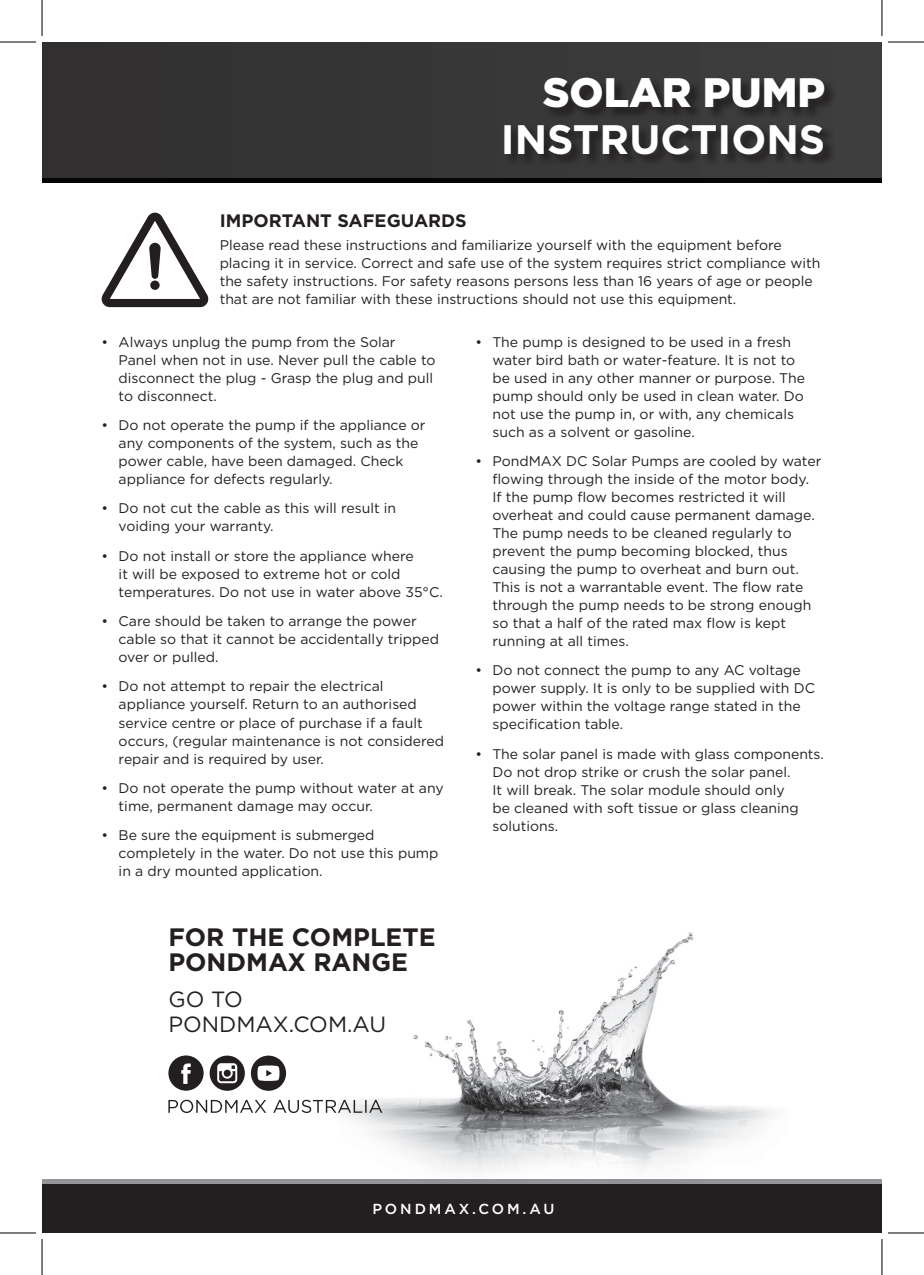
<style>
.page{position:relative;width:924px;height:1275px;background:#fff}
.page>*{position:absolute;margin:0;border:0;box-sizing:border-box;transform-origin:0 0}
.t1{font:700 41.2px "Gotham";color:#fff}
.t2{font:900 41.2px "Gotham HTF";color:#fff}
.t3{font:700 25.2px/24.8px "Gotham";color:#231f20}
.t4{font:22px/24.8px "Gotham";color:#231f20}
.Paragraph_Style9{font:700 18px "Gotham";color:#231f20}
.t5{font:500 14.6px "Gotham";letter-spacing:.2em;color:#fff}
.Paragraph_Style9-2{font:14px/18px "Gotham";color:#231f20}
</style>
<div class="page">
<div style="left:42px;top:42px;width:839px;height:136px;background:#353435"></div>
<hr style="left:42px;top:178px;width:839px;height:4px;background:#040503">
<div style="left:42px;top:1183px;width:839px;height:50px;background:#231f20"></div>
<hr style="left:42px;top:1179px;width:839px;height:4px;background:#939598">
<div style="left:504px;top:78px;width:332px;height:89px;background:#231f20;opacity:.85"></div>
<svg style="left:102px;top:213px;width:106px;height:94px"></svg>
<div style="left:150px;top:280px;width:9px;height:10px;background:#231f20;border-radius:50%"></div>
<img style="left:338px;top:932px;width:450px;height:252px">
<svg style="left:209px;top:1055px;width:36px;height:35px"></svg>
<svg style="left:251px;top:1055px;width:35px;height:35px"></svg>
<svg style="left:168px;top:1055px;width:35px;height:35px"></svg>
<svg style="left:168px;top:1099px;width:214px;height:14px"></svg>
<hr style="left:0;top:42px;width:36px;height:1px;background:#000">
<hr style="left:887px;top:42px;width:36px;height:1px;background:#000">
<hr style="left:0;top:1232px;width:36px;height:1px;background:#000">
<hr style="left:887px;top:1232px;width:36px;height:1px;background:#000">
<hr style="left:42px;top:0;width:1px;height:36px;background:#000">
<hr style="left:42px;top:1239px;width:1px;height:36px;background:#000">
<hr style="left:881px;top:0;width:1px;height:36px;background:#000">
<hr style="left:881px;top:1239px;width:1px;height:36px;background:#000">
<h1 class="t2" style="left:542px;top:69px;width:284px">SOLAR PUMP</h1>
<h1 class="t1" style="left:500px;top:112px;width:326px">INSTRUCTIONS</h1>
<p class="Paragraph_Style9" style="left:219px;top:208px;width:248px">IMPORTANT SAFEGUARDS</p>
<p class="Paragraph_Style9-2" style="left:219px;top:236px;width:602px">Please read these instructions and familiarize yourself with the equipment before placing it in service. Correct and safe use of the system requires strict compliance with the safety instructions. For safety reasons persons less than 16 years of age or people that are not familiar with these instructions should not use this equipment.</p>
<p class="Paragraph_Style9-2" style="left:119px;top:332px;width:318px;text-indent:-17px">• Always unplug the pump from the Solar Panel when not in use. Never pull the cable to disconnect the plug - Grasp the plug and pull to disconnect.</p>
<p class="Paragraph_Style9-2" style="left:119px;top:416px;width:308px;text-indent:-17px">• Do not operate the pump if the appliance or any components of the system, such as the power cable, have been damaged. Check appliance for defects regularly.</p>
<p class="Paragraph_Style9-2" style="left:119px;top:499px;width:279px;text-indent:-17px">• Do not cut the cable as this will result in voiding your warranty.</p>
<p class="Paragraph_Style9-2" style="left:119px;top:546px;width:325px;text-indent:-17px">• Do not install or store the appliance where<br>it will be exposed to extreme hot or cold temperatures. Do not use in water above 35°C.</p>
<p class="Paragraph_Style9-2" style="left:119px;top:612px;width:322px;text-indent:-17px">• Care should be taken to arrange the power cable so that it cannot be accidentally tripped over or pulled.</p>
<p class="Paragraph_Style9-2" style="left:119px;top:677px;width:327px;text-indent:-17px">• Do not attempt to repair the electrical appliance yourself. Return to an authorised service centre or place of purchase if a fault occurs, (regular maintenance is not considered repair and is required by user.</p>
<p class="Paragraph_Style9-2" style="left:119px;top:778px;width:326px;text-indent:-17px">• Do not operate the pump without water at any time, permanent damage may occur.</p>
<p class="Paragraph_Style9-2" style="left:119px;top:826px;width:321px;text-indent:-17px">• Be sure the equipment is submerged completely in the water. Do not use this pump in a dry mounted application.</p>
<p class="t3" style="left:168px;top:924px;width:268px">FOR THE COMPLETE<br>PONDMAX RANGE</p>
<p class="t4" style="left:168px;top:986px;width:219px">GO TO<br>PONDMAX.COM.AU</p>
<p class="Paragraph_Style9-2" style="left:492px;top:332px;width:314px;text-indent:-17px">• The pump is designed to be used in a fresh water bird bath or water-feature. It is not to be used in any other manner or purpose. The pump should only be used in clean water. Do not use the pump in, or with, any chemicals such as a solvent or gasoline.</p>
<p class="Paragraph_Style9-2" style="left:492px;top:452px;width:330px;text-indent:-17px">• PondMAX DC Solar Pumps are cooled by water flowing through the inside of the motor body.<br>If the pump flow becomes restricted it will overheat and could cause permanent damage.<br>The pump needs to be cleaned regularly to prevent the pump becoming blocked, thus causing the pump to overheat and burn out.<br>This is not a warrantable event. The flow rate through the pump needs to be strong enough so that a half of the rated max flow is kept running at all times.</p>
<p class="Paragraph_Style9-2" style="left:492px;top:661px;width:324px;text-indent:-17px">• Do not connect the pump to any AC voltage power supply. It is only to be supplied with DC power within the voltage range stated in the specification table.</p>
<p class="Paragraph_Style9-2" style="left:492px;top:744px;width:333px;text-indent:-17px">• The solar panel is made with glass components.<br>Do not drop strike or crush the solar panel.<br>It will break. The solar module should only<br>be cleaned with soft tissue or glass cleaning solutions.</p>
<p class="t5" style="left:372px;top:1199px;width:183px">PONDMAX.COM.AU</p>
</div>
